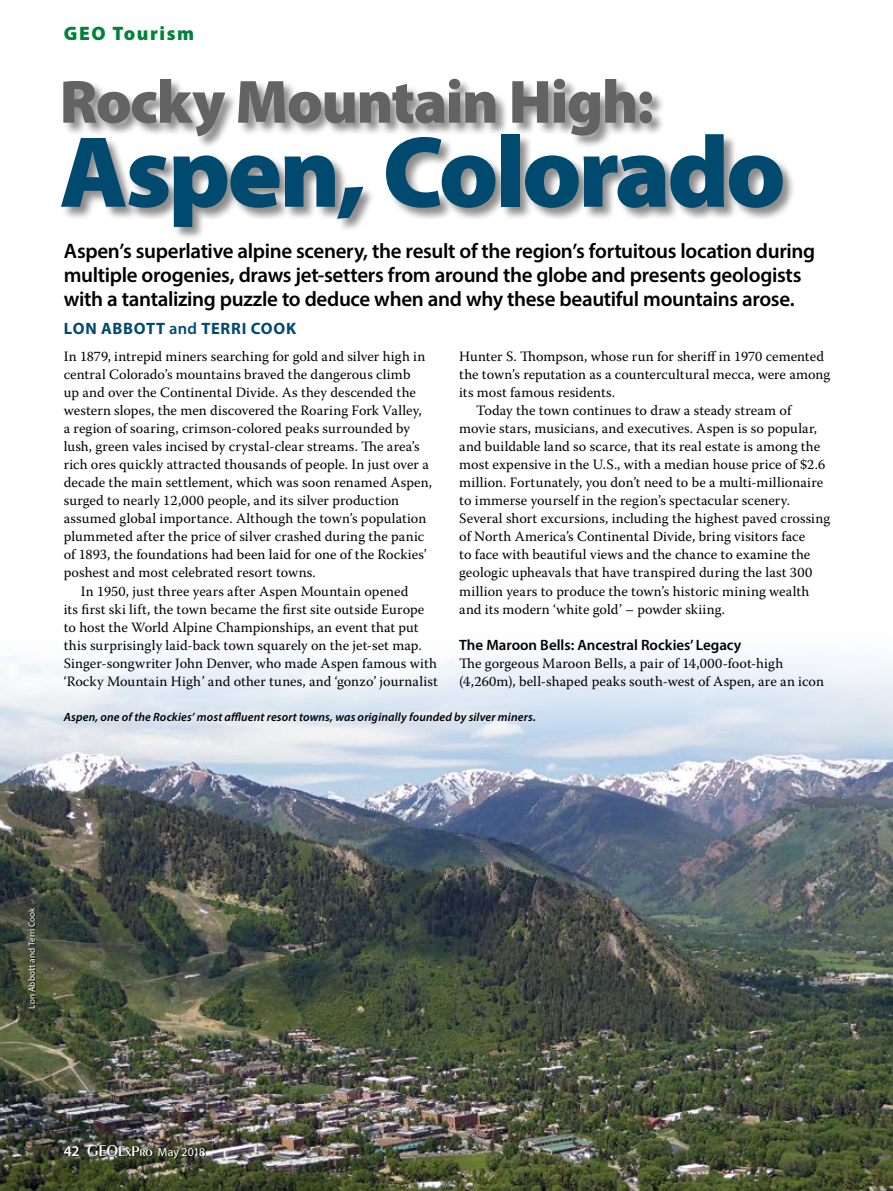
<style>
.page{position:relative;width:893px;height:1191px;background:#fff}
.page>*{position:absolute;margin:0;border:0;box-sizing:border-box;transform-origin:0 0}
.Title_03_60pt_BL{font:900 102px "Myriad Pro";letter-spacing:-.035em;color:#004a6f}
.Title_03_60pt_BL-2{font:900 61.5px "Myriad Pro";letter-spacing:-.025em;color:#646363}
.Subtitle_02_14pt_SB{font:600 21px/24px "Myriad Pro";letter-spacing:-.015em;color:#000}
.Category_Header{font:900 19.5px "Myriad Pro";letter-spacing:.08em;color:#008237}
.Author_Bar{font:700 16.5px "Myriad Pro";letter-spacing:.045em;color:#004a6f}
.Text_-_Crosshead{font:600 15px "Myriad Pro";color:#000}
.Text{font:14.25px/18px "Warnock Pro";letter-spacing:.005em;color:#000}
.Text_-_No_Indent{font:14.25px/18px "Warnock Pro";letter-spacing:.005em;color:#000}
.t1{font:italic 600 12px "Myriad Pro";letter-spacing:.01em;color:#000}
.t2{font:12px "Myriad Pro";letter-spacing:-.005em;color:#fff}
.Photo_Credits_White{font:9px "Myriad Pro";letter-spacing:.02em;color:#fff}
.s1{font-weight:600}
.s2{font-weight:600;font-size:15px}
.s3{font-family:"Peignot";font-weight:600;font-size:16.5px}
.s4{font-family:"Peignot";font-weight:600;font-size:15px}
</style>
<div class="page">
<img style="left:0;top:654px;width:893px;height:537px">
<div style="left:61px;top:78px;width:734px;height:162px;background:#000;opacity:.45"></div>
<svg style="left:65px;top:1145px;width:141px;height:14px;background:#3c4032"></svg>
<svg style="left:29px;top:907px;width:7px;height:101px"></svg>
<p class="Category_Header" style="left:64px;top:22px;width:132px">GEO Tourism</p>
<p class="Title_03_60pt_BL-2" style="left:60px;top:67px;width:596px">Rocky Mountain High:</p>
<p class="Title_03_60pt_BL" style="left:60px;top:114px;width:728px">Aspen, Colorado</p>
<p class="Subtitle_02_14pt_SB" style="left:64px;top:239px;width:753px">Aspen’s superlative alpine scenery, the result of the region’s fortuitous location during multiple orogenies, draws jet-setters from around the globe and presents geologists with a tantalizing puzzle to deduce when and why these beautiful mountains arose.</p>
<p class="Author_Bar" style="left:64px;top:317px;width:234px">LON ABBOTT <span class="s1">and</span> TERRI COOK</p>
<p class="Text_-_No_Indent" style="left:64px;top:347px;width:370px">In 1879, intrepid miners searching for gold and silver high in central Colorado’s mountains braved the dangerous climb<br>up and over the Continental Divide. As they descended the western slopes, the men discovered the Roaring Fork Valley,<br>a region of soaring, crimson-colored peaks surrounded by lush, green vales incised by crystal-clear streams. The area’s rich ores quickly attracted thousands of people. In just over a decade the main settlement, which was soon renamed Aspen, surged to nearly 12,000 people, and its silver production assumed global importance. Although the town’s population plummeted after the price of silver crashed during the panic of 1893, the foundations had been laid for one of the Rockies’ poshest and most celebrated resort towns.</p>
<p class="Text" style="left:64px;top:581px;width:376px;text-indent:17px">In 1950, just three years after Aspen Mountain opened<br>its first ski lift, the town became the first site outside Europe to host the World Alpine Championships, an event that put this surprisingly laid-back town squarely on the jet-set map.<br>Singer-songwriter John Denver, who made Aspen famous with ‘Rocky Mountain High’ and other tunes, and ‘gonzo’ journalist</p>
<p class="Text" style="left:459px;top:347px;width:373px">Hunter S. Thompson, whose run for sheriff in 1970 cemented the town’s reputation as a countercultural mecca, were among its most famous residents.</p>
<p class="Text" style="left:459px;top:401px;width:372px;text-indent:17px">Today the town continues to draw a steady stream of movie stars, musicians, and executives. Aspen is so popular, and buildable land so scarce, that its real estate is among the most expensive in the U.S., with a median house price of $2.6 million. Fortunately, you don’t need to be a multi-millionaire to immerse yourself in the region’s spectacular scenery.<br>Several short excursions, including the highest paved crossing of North America’s Continental Divide, bring visitors face<br>to face with beautiful views and the chance to examine the geologic upheavals that have transpired during the last 300 million years to produce the town’s historic mining wealth and its modern ‘white gold’ – powder skiing.</p>
<p class="Text_-_Crosshead" style="left:459px;top:635px;width:284px">The Maroon Bells: Ancestral Rockies’ Legacy</p>
<p class="Text_-_No_Indent" style="left:459px;top:653px;width:366px">The gorgeous Maroon Bells, a pair of 14,000-foot-high (4,260m), bell-shaped peaks south-west of Aspen, are an icon</p>
<p class="t1" style="left:64px;top:709px;width:474px">Aspen, one of the Rockies’ most affluent resort towns, was originally founded by silver miners.</p>
<p class="Photo_Credits_White" style="left:26px;top:1008px;width:103px;rotate:-90deg">Lon Abbott and Terri Cook</p>
<p class="t2" style="left:64px;top:1144px;width:143px"><span class="s2">42</span> <span class="s3">GEO</span><span class="s4">ExPro</span> May 2018</p>
</div>
